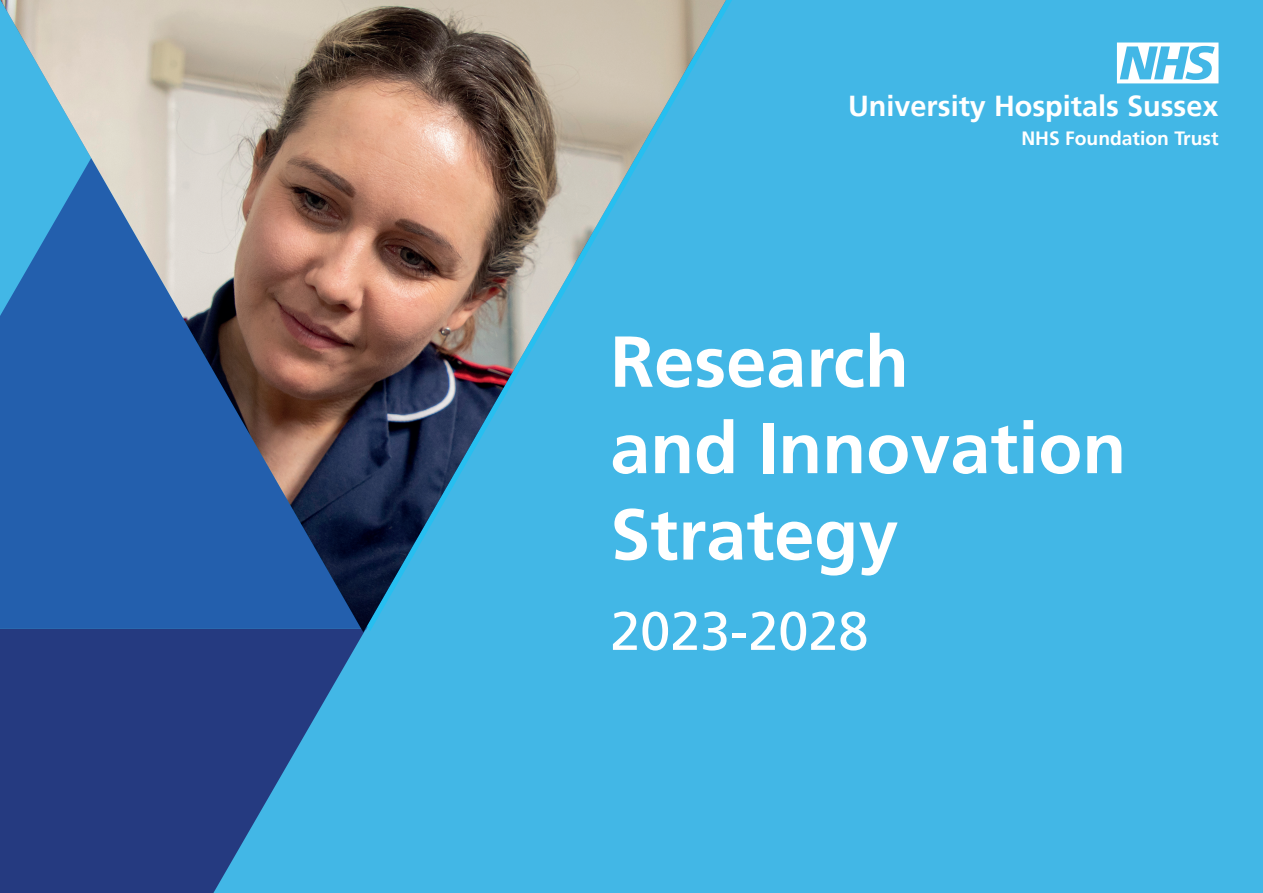
<style>
.page{position:relative;width:1263px;height:893px;background:#42b7e6}
.page>*{position:absolute;margin:0;border:0;box-sizing:border-box;transform-origin:0 0}
._1__Main_title{font:700 72px "Frutiger";color:#fff}
._1__Main_title-2{font:54px "Frutiger LT Std";color:#fff}
.t1{font:700 28.8px "Frutiger";color:#fff}
.t2{font:700 19.2px "Frutiger";color:#fff}
</style>
<div class="page">
<svg style="left:0;top:629px;width:364px;height:264px;fill:#253a80"></svg>
<svg style="left:1117px;top:43px;width:101px;height:40px"></svg>
<img style="left:1px;top:0;width:725px;height:632px">
<p class="t1" style="left:848px;top:89px;width:372px">University Hospitals Sussex</p>
<p class="t2" style="left:1021px;top:127px;width:199px">NHS Foundation Trust</p>
<h1 class="_1__Main_title" style="left:610px;top:319px;width:300px">Research</h1>
<h1 class="_1__Main_title" style="left:610px;top:406px;width:518px">and Innovation</h1>
<h1 class="_1__Main_title" style="left:610px;top:492px;width:290px">Strategy</h1>
<h1 class="_1__Main_title-2" style="left:610px;top:599px;width:260px">2023-2028</h1>
</div>
